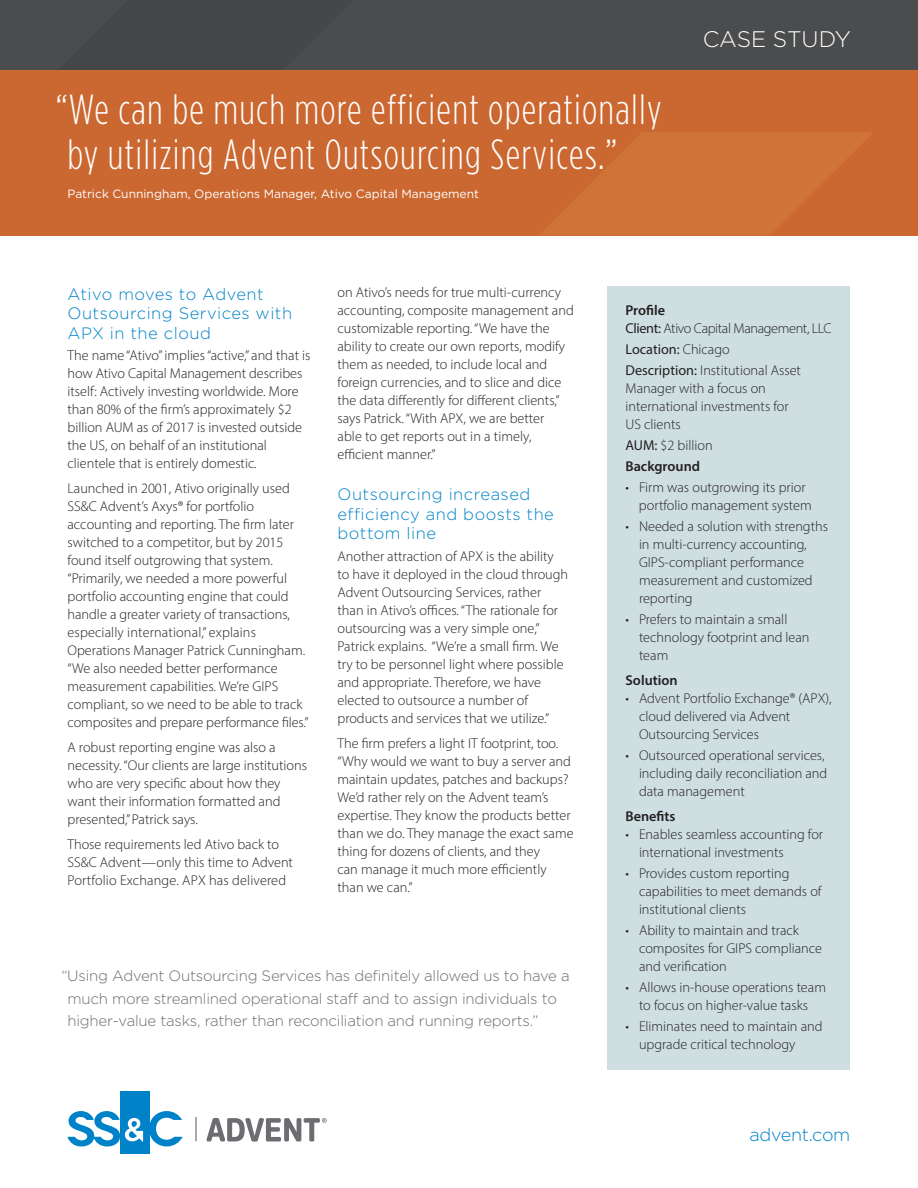
<style>
.page{position:relative;width:918px;height:1188px;background:#fff}
.page>*{position:absolute;margin:0;border:0;box-sizing:border-box;transform-origin:0 0}
.t1{font:300 42px/45px "Gotham Condensed";letter-spacing:.03em;color:#fff}
.t2{font:300 22.5px "Gotham";color:#fff}
.t3{font:300 18px "Gotham";letter-spacing:-.015em;color:#0082c8}
.t4{font:300 16.5px/19.5px "Gotham";letter-spacing:.03em;color:#0082c8}
.t5{font:300 15px/22.5px "Gotham";letter-spacing:-.015em;color:#6c6d70}
.t6{font:300 14.25px/18px "Myriad Pro";color:#231f20}
.t7{font:300 14.25px/18px "Myriad Pro";letter-spacing:-.025em;color:#231f20}
.t8{font:600 14.25px/21px "Myriad Pro";color:#231f20}
.t9{font:12px "Gotham";color:#fff}
.s1{font-weight:600}
.s2{font-weight:400}
.s3{font-weight:300}
</style>
<div class="page">
<div style="left:0;top:0;width:918px;height:70px;background:#4b4c4d"></div>
<div style="left:0;top:70px;width:918px;height:165px;background:#cb6831"></div>
<svg style="left:540px;top:133px;width:331px;height:102px"></svg>
<svg style="left:196px;top:1117px;width:1px;height:24px"></svg>
<div style="left:120px;top:1091px;width:29px;height:62px;background:#0082c8"></div>
<svg style="left:149px;top:1111px;width:34px;height:35px"></svg>
<svg style="left:68px;top:1111px;width:75px;height:35px"></svg>
<svg style="left:206px;top:1118px;width:121px;height:24px"></svg>
<div style="left:608px;top:286px;width:242px;height:784px;background:#cfdfe1"></div>
<h1 class="t1" style="left:56px;top:87px;width:607px">“We can be much more efficient operationally by utilizing Advent Outsourcing Services.”</h1>
<p class="t9" style="left:68px;top:189px;width:413px">Patrick Cunningham, Operations Manager, Ativo Capital Management</p>
<h2 class="t2" style="left:703px;top:27px;width:150px">CASE STUDY</h2>
<p class="t4" style="left:67px;top:284px;width:226px">Ativo moves to Advent<br>Outsourcing Services with<br>APX in the cloud</p>
<p class="t6" style="left:67px;top:348px;width:244px">The name “Ativo”implies“active,” and that is how Ativo Capital Management describes itself: Actively investing worldwide. More than 80% of the firm’s approximately $2 billion AUM as of 2017 is invested outside the US, on behalf of an institutional clientele that is entirely domestic.</p>
<p class="t6" style="left:67px;top:481px;width:243px">Launched in 2001, Ativo originally used SS&amp;C Advent’s Axys® for portfolio accounting and reporting. The firm later switched to a competitor, but by 2015 found itself outgrowing that system. “Primarily, we needed a more powerful portfolio accounting engine that could handle a greater variety of transactions, especially international,” explains Operations Manager Patrick Cunningham. “We also needed better performance measurement capabilities. We’re GIPS compliant, so we need to be able to track composites and prepare performance files.”</p>
<p class="t6" style="left:68px;top:739px;width:241px">A robust reporting engine was also a necessity.“Our clients are large institutions who are very specific about how they want their information formatted and presented,”Patrick says.</p>
<p class="t6" style="left:68px;top:836px;width:227px">Those requirements led Ativo back to<br>SS&amp;C Advent—only this time to Advent<br>Portfolio Exchange. APX has delivered</p>
<p class="t6" style="left:338px;top:285px;width:238px">on Ativo’s needs for true multi-currency accounting, composite management and customizable reporting.“We have the ability to create our own reports, modify them as needed, to include local and foreign currencies, and to slice and dice the data differently for different clients,” says Patrick.“With APX, we are better<br>able to get reports out in a timely, efficient manner.”</p>
<p class="t4" style="left:338px;top:485px;width:218px">Outsourcing increased efficiency and boosts the bottom line</p>
<p class="t6" style="left:337px;top:549px;width:232px">Another attraction of APX is the ability to have it deployed in the cloud through Advent Outsourcing Services, rather than in Ativo’s offices.“The rationale for outsourcing was a very simple one,” Patrick explains. “We’re a small firm. We try to be personnel light where possible and appropriate. Therefore, we have elected to outsource a number of products and services that we utilize.”</p>
<p class="t6" style="left:337px;top:735px;width:238px">The firm prefers a light IT footprint, too. “Why would we want to buy a server and maintain updates, patches and backups?<br>We’d rather rely on the Advent team’s expertise. They know the products better than we do. They manage the exact same thing for dozens of clients, and they<br>can manage it much more efficiently than we can.”</p>
<p class="t5" style="left:67px;top:965px;width:504px;text-indent:-6px">“Using Advent Outsourcing Services has definitely allowed us to have a much more streamlined operational staff and to assign individuals to higher-value tasks, rather than reconciliation and running reports.”</p>
<p class="t7" style="left:626px;top:303px;width:208px"><span class="s1">Profile<br></span><span class="s2">Client:</span> Ativo Capital Management, LLC</p>
<p class="t6" style="left:625px;top:340px;width:177px;line-height:21px"><span class="s2">Location:</span> Chicago<br><span class="s2">Description:</span> Institutional Asset</p>
<p class="t6" style="left:625px;top:381px;width:165px">Manager with a focus on international investments for<br>US clients</p>
<p class="t8" style="left:626px;top:436px;width:89px"><span class="s2">AUM:</span> <span class="s3">$2 billion<br></span>Background</p>
<p class="t6" style="left:639px;top:480px;width:174px;text-indent:-13px">• Firm was outgrowing its prior portfolio management system</p>
<p class="t6" style="left:639px;top:519px;width:191px;text-indent:-14px">• Needed a solution with strengths in multi-currency accounting,<br>GIPS-compliant performance measurement and customized reporting</p>
<p class="t6" style="left:639px;top:612px;width:172px;text-indent:-14px">• Prefers to maintain a small technology footprint and lean team</p>
<p class="t8" style="left:626px;top:671px;width:54px">Solution</p>
<p class="t6" style="left:639px;top:690px;width:194px;text-indent:-14px">• Advent Portfolio Exchange® (APX), cloud delivered via Advent<br>Outsourcing Services</p>
<p class="t6" style="left:639px;top:747px;width:190px;text-indent:-14px">• Outsourced operational services, including daily reconciliation and data management</p>
<p class="t8" style="left:626px;top:807px;width:52px">Benefits</p>
<p class="t6" style="left:639px;top:826px;width:186px;text-indent:-14px">• Enables seamless accounting for international investments</p>
<p class="t6" style="left:639px;top:865px;width:184px;text-indent:-14px">• Provides custom reporting capabilities to meet demands of institutional clients</p>
<p class="t6" style="left:639px;top:922px;width:185px;text-indent:-14px">• Ability to maintain and track composites for GIPS compliance and verification</p>
<p class="t6" style="left:626px;top:979px;width:202px;text-align:center">• Allows in-house operations team to focus on higher-value tasks</p>
<p class="t6" style="left:639px;top:1018px;width:185px;text-indent:-14px">• Eliminates need to maintain and upgrade critical technology</p>
<p class="t3" style="left:750px;top:1125px;width:102px">advent.com</p>
</div>
